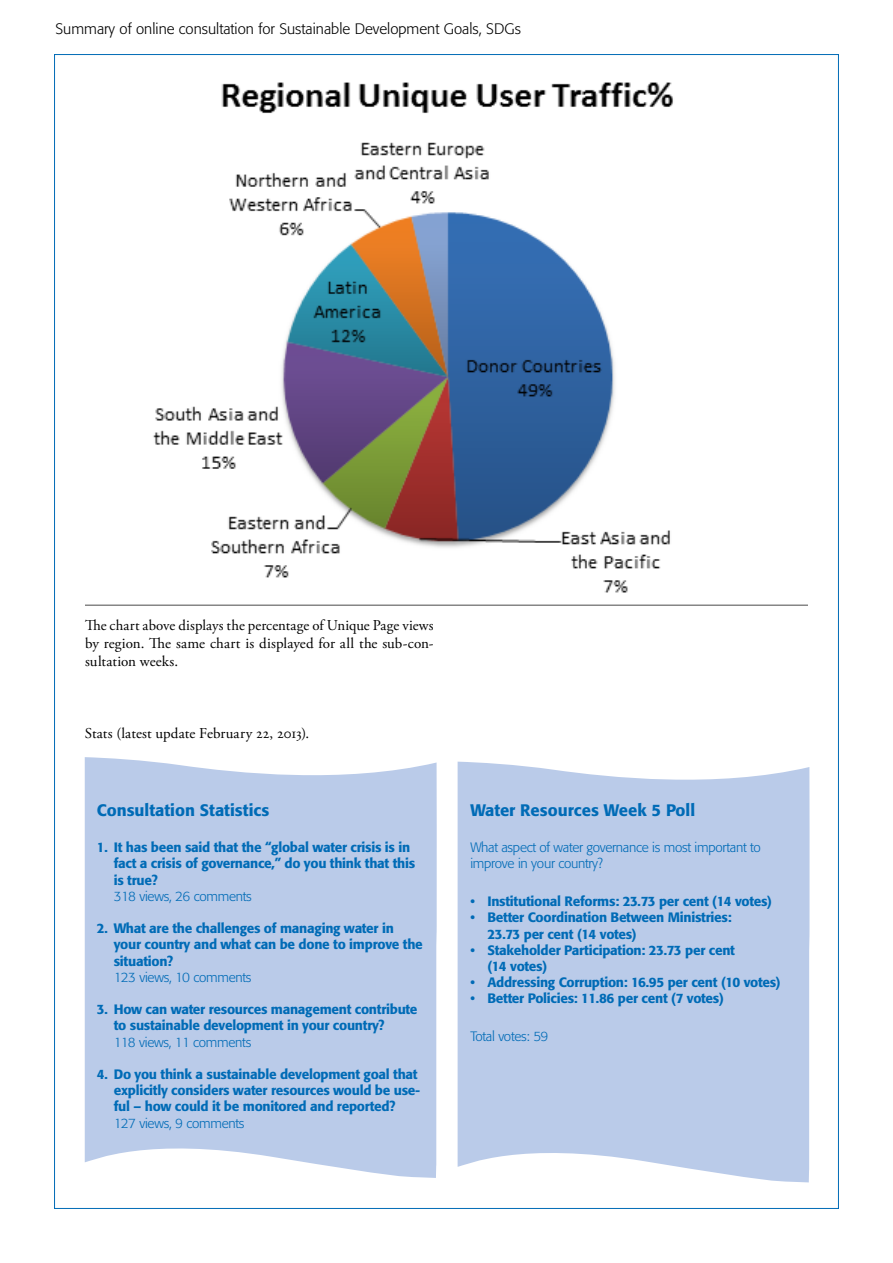
<style>
.page{position:relative;width:893px;height:1263px;background:#fff}
.page>*{position:absolute;margin:0;border:0;box-sizing:border-box;transform-origin:0 0}
.t1{font:500 16.5px "Formata";color:#006bb6}
.t2{font:15px/18px "Adobe Garamond Pro";letter-spacing:.005em;color:#000;text-align:justify}
.t3{font:300 15px "Formata";color:#000}
.t4{font:500 13.5px/16.2px "Formata";letter-spacing:-.02em;color:#006bb6}
.t5{font:300 13.5px/16.2px "Formata";letter-spacing:-.02em;color:#006bb6}
</style>
<div class="page">
<img style="left:85px;top:82px;width:723px;height:523px">
<svg style="left:85px;top:757px;width:352px;height:421px;background:#beceea"></svg>
<svg style="left:458px;top:762px;width:352px;height:420px;background:#beceea"></svg>
<p class="t3" style="left:56px;top:20px;width:467px">Summary of online consultation for Sustainable Development Goals, SDGs</p>
<p class="t2" style="left:85px;top:617px;width:350px">The chart above displays the percentage of Unique Page views by region. The same chart is displayed for all the sub-con&shy;sultation weeks.</p>
<p class="t2" style="left:85px;top:725px;width:226px">Stats (latest update February 22, 2013).</p>
<p class="t1" style="left:97px;top:800px;width:174px">Consultation Statistics</p>
<p class="t4" style="left:114px;top:839px;width:303px;text-indent:-17px">1. It has been said that the “global water crisis is in fact a crisis of governance,” do you think that this is true?</p>
<p class="t5" style="left:114px;top:888px;width:140px">318 views, 26 comments</p>
<p class="t4" style="left:114px;top:920px;width:311px;text-indent:-17px">2. What are the challenges of managing water in your country and what can be done to improve the situation?</p>
<p class="t5" style="left:114px;top:969px;width:139px">123 views, 10 comments</p>
<p class="t4" style="left:114px;top:1001px;width:305px;text-indent:-17px">3. How can water resources management contribute to sustainable development in your country?</p>
<p class="t5" style="left:114px;top:1034px;width:139px">118 views, 11 comments</p>
<p class="t4" style="left:114px;top:1066px;width:308px;text-indent:-17px">4. Do you think a sustainable development goal that explicitly considers water resources would be use&shy;ful – how could it be monitored and reported?</p>
<p class="t5" style="left:114px;top:1115px;width:132px">127 views, 9 comments</p>
<p class="t1" style="left:470px;top:800px;width:226px">Water Resources Week 5 Poll</p>
<p class="t5" style="left:470px;top:839px;width:292px">What aspect of water governance is most important to improve in your country?</p>
<p class="t4" style="left:470px;top:893px;width:303px">• Institutional Reforms: 23.73 per cent (14 votes)</p>
<p class="t4" style="left:487px;top:909px;width:246px;text-indent:-17px">• Better Coordination Between Ministries:<br>23.73 per cent (14 votes)</p>
<p class="t4" style="left:487px;top:942px;width:249px;text-indent:-17px">• Stakeholder Participation: 23.73 per cent (14 votes)</p>
<p class="t4" style="left:470px;top:974px;width:312px">• Addressing Corruption: 16.95 per cent (10 votes)</p>
<p class="t4" style="left:470px;top:990px;width:255px">• Better Policies: 11.86 per cent (7 votes)</p>
<p class="t5" style="left:470px;top:1028px;width:80px">Total votes: 59</p>
</div>
